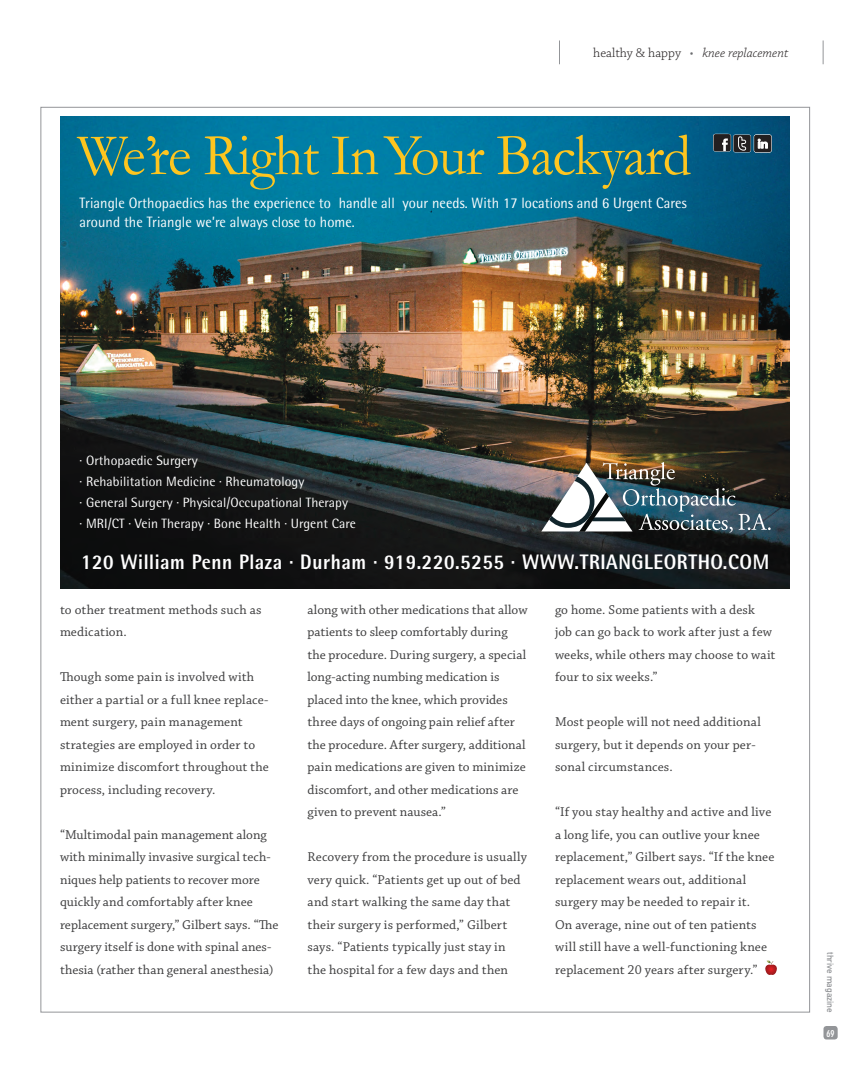
<style>
.page{position:relative;width:864px;height:1080px;background:#fff}
.page>*{position:absolute;margin:0;border:0;box-sizing:border-box;transform-origin:0 0}
.t1{font:60px "Garamond";letter-spacing:-.02em;color:#fec51f;scale:.95 1}
.t2{font:800 21px "Rotis Semi Sans";letter-spacing:.03em;color:#fff;scale:.9 1}
.t3{font:15px/19.5px "Rotis Semi Sans";letter-spacing:.005em;color:#fff;scale:.95 1}
.t4{font:13.5px/22.5px "Chaparral Pro";letter-spacing:.01em;color:#3e3e3f}
.t5{font:13.5px/21px "Rotis Semi Sans";letter-spacing:.005em;color:#fff}
.t6{font:italic 300 13.5px "Chaparral Pro";color:#231f20}
.t7{font:700 condensed 9.75px "DIN Neuzeit Grotesk";color:#fff}
.t8{font:9px "DIN Mittelschrift";color:#939598}
.s1{font-style:normal}
.s2{font-style:normal;color:#6c6d70}
</style>
<div class="page">
<div style="left:824px;top:1026px;width:14px;height:14px;background:#939598;border-radius:3px"></div>
<svg style="left:559px;top:40px;width:1px;height:24px"></svg>
<svg style="left:823px;top:40px;width:1px;height:24px"></svg>
<svg style="left:765px;top:960px;width:12px;height:15px"></svg>
<img style="left:61px;top:117px;width:729px;height:472px">
<svg style="left:713px;top:134px;width:18px;height:18px"></svg>
<div style="left:733px;top:135px;width:18px;height:17px;background:#231f20;border-radius:2px"></div>
<svg style="left:738px;top:136px;width:8px;height:15px"></svg>
<div style="left:754px;top:135px;width:18px;height:18px;background:#565354;border-radius:2px"></div>
<div style="left:754px;top:135px;width:17px;height:17px;background:#231f20;border-radius:2px"></div>
<div style="left:713px;top:134px;width:18px;height:17px;background:#231f20;border-radius:2px"></div>
<svg style="left:722px;top:138px;width:6px;height:13px"></svg>
<svg style="left:758px;top:139px;width:10px;height:9px"></svg>
<img style="left:541px;top:462px;width:230px;height:71px">
<p class="t6" style="left:593px;top:46px;width:197px"><span class="s1">healthy &amp; happy</span> <span class="s2">•</span> knee replacement</p>
<h1 class="t1" style="left:77px;top:119px;width:648px">We’re Right In Your Backyard</h1>
<p class="t3" style="left:80px;top:193px;width:641px">Triangle Orthopaedics has the experience to handle all your needs. With 17 locations and 6 Urgent Cares around the Triangle we’re always close to home.</p>
<p class="t5" style="left:80px;top:450px;width:278px">· Orthopaedic Surgery<br>· Rehabilitation Medicine · Rheumatology<br>· General Surgery · Physical/Occupational Therapy<br>· MRI/CT · Vein Therapy · Bone Health · Urgent Care</p>
<h2 class="t2" style="left:81px;top:548px;width:766px">120 William Penn Plaza · Durham · 919.220.5255 · WWW.TRIANGLEORTHO.COM</h2>
<p class="t4" style="left:60px;top:599px;width:203px">to other treatment methods such as medication.</p>
<p class="t4" style="left:60px;top:666px;width:210px">Though some pain is involved with either a partial or a full knee replace&shy;ment surgery, pain management strategies are employed in order to minimize discomfort throughout the process, including recovery.</p>
<p class="t4" style="left:60px;top:824px;width:220px">“Multimodal pain management along with minimally invasive surgical tech&shy;niques help patients to recover more quickly and comfortably after knee replacement surgery,” Gilbert says. “The surgery itself is done with spinal anes&shy;thesia (rather than general anesthesia)</p>
<p class="t4" style="left:308px;top:599px;width:222px">along with other medications that allow patients to sleep comfortably during the procedure. During surgery, a special long-acting numbing medication is placed into the knee, which provides three days of ongoing pain relief after the procedure. After surgery, additional pain medications are given to minimize discomfort, and other medications are given to prevent nausea.”</p>
<p class="t4" style="left:308px;top:846px;width:221px">Recovery from the procedure is usually very quick. “Patients get up out of bed and start walking the same day that their surgery is performed,” Gilbert says. “Patients typically just stay in the hospital for a few days and then</p>
<p class="t4" style="left:555px;top:599px;width:222px">go home. Some patients with a desk<br>job can go back to work after just a few weeks, while others may choose to wait four to six weeks.”</p>
<p class="t4" style="left:555px;top:711px;width:207px">Most people will not need additional surgery, but it depends on your per&shy;sonal circumstances.</p>
<p class="t4" style="left:555px;top:801px;width:221px">“If you stay healthy and active and live a long life, you can outlive your knee replacement,” Gilbert says. “If the knee replacement wears out, additional surgery may be needed to repair it.<br>On average, nine out of ten patients will still have a well-functioning knee replacement 20 years after surgery.”</p>
<p class="t8" style="left:836px;top:952px;width:62px;rotate:90deg">thrive magazine</p>
<p class="t7" style="left:827px;top:1028px;width:9px">69</p>
</div>
